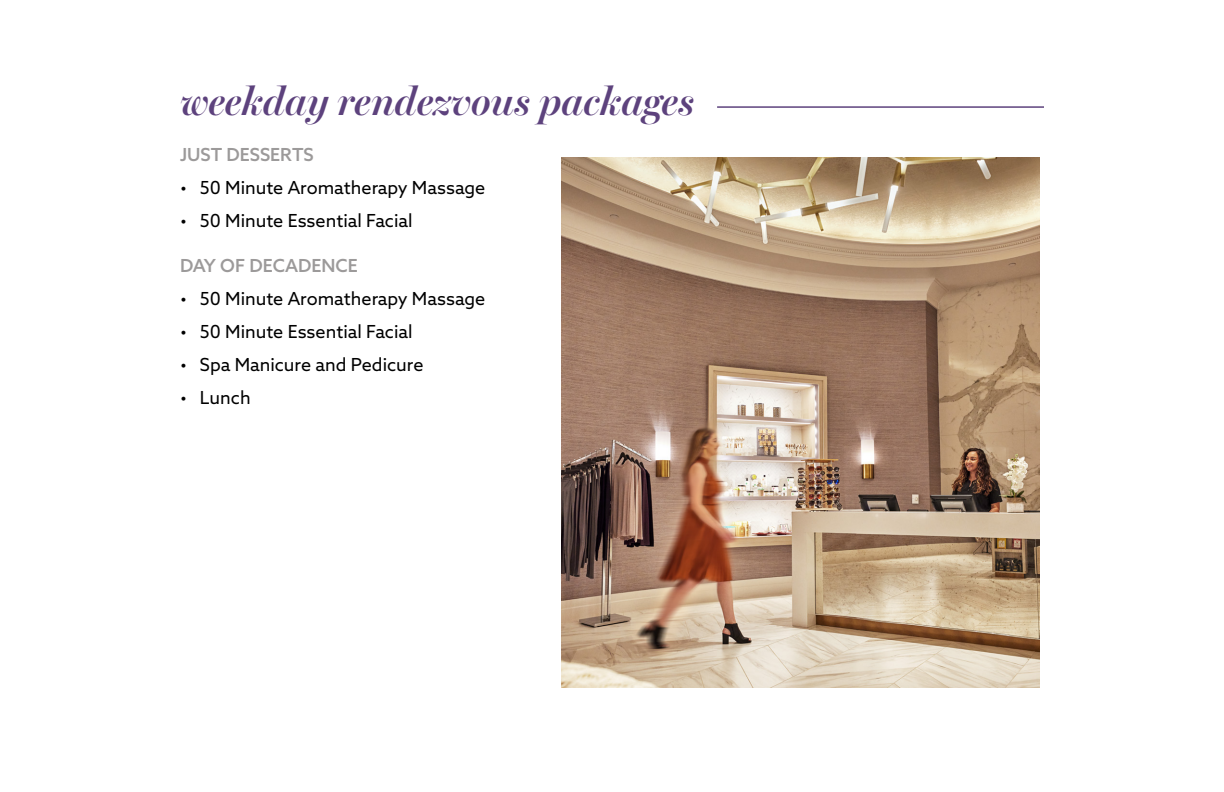
<style>
.page{position:relative;width:1224px;height:792px;background:#fff}
.page>*{position:absolute;margin:0;border:0;box-sizing:border-box;transform-origin:0 0}
.t1{font:italic 600 40px "Miller Banner";letter-spacing:.005em;color:#5d427d}
.t2{font:18px "Azo Sans";color:#000}
.t3{font:500 18px "Azo Sans";color:#9c9a9a}
</style>
<div class="page">
<hr style="left:717px;top:106px;width:327px;height:2px;background:#5d427d">
<img style="left:562px;top:158px;width:477px;height:529px">
<h2 class="t1" style="left:180px;top:78px;width:516px">weekday rendezvous packages</h2>
<p class="t3" style="left:180px;top:143px;width:135px">JUST DESSERTS</p>
<p class="t2" style="left:180px;top:176px;width:307px">• 50 Minute Aromatherapy Massage</p>
<p class="t2" style="left:180px;top:209px;width:234px">• 50 Minute Essential Facial</p>
<p class="t3" style="left:180px;top:254px;width:179px">DAY OF DECADENCE</p>
<p class="t2" style="left:180px;top:287px;width:307px">• 50 Minute Aromatherapy Massage</p>
<p class="t2" style="left:180px;top:320px;width:234px">• 50 Minute Essential Facial</p>
<p class="t2" style="left:180px;top:353px;width:245px">• Spa Manicure and Pedicure</p>
<p class="t2" style="left:180px;top:386px;width:72px">• Lunch</p>
</div>
